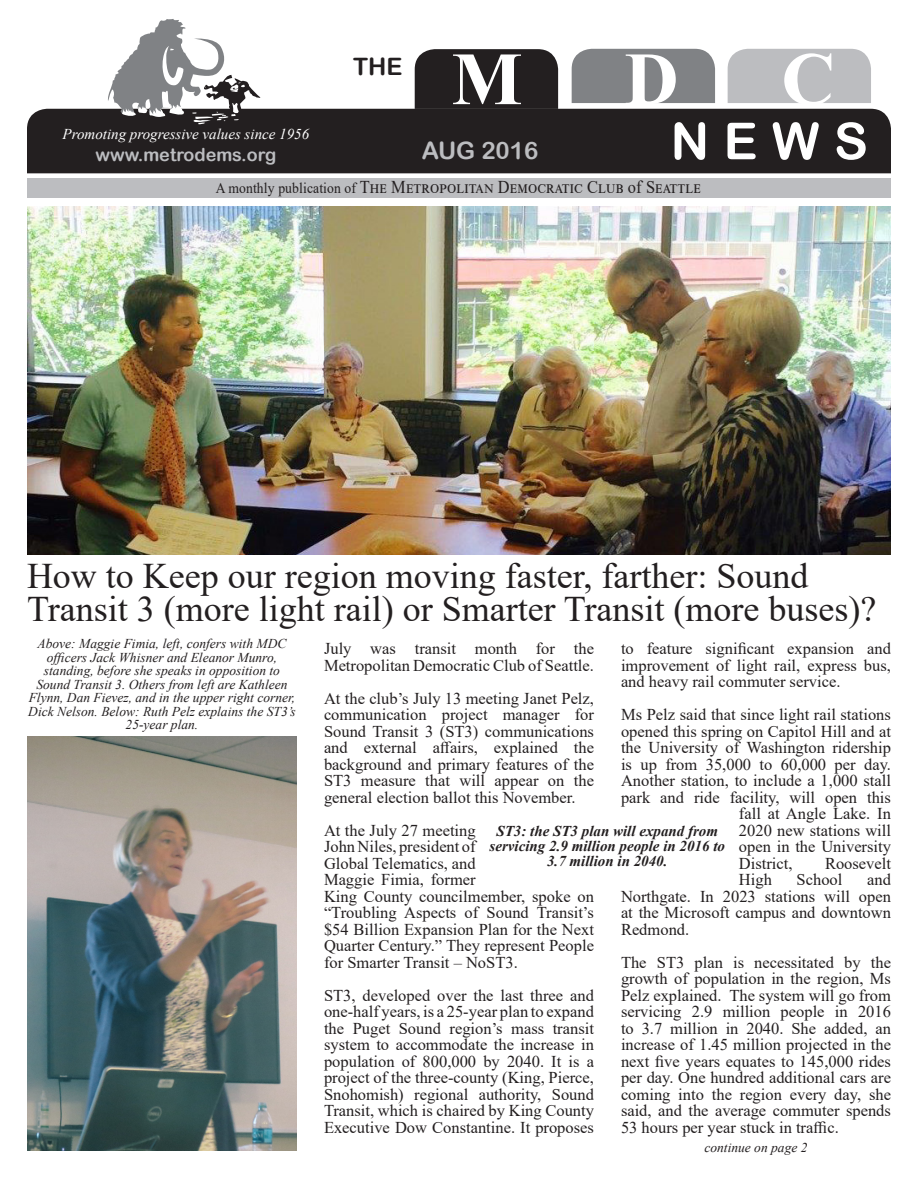
<style>
.page{position:relative;width:918px;height:1188px;background:#fff}
.page>*{position:absolute;margin:0;border:0;box-sizing:border-box;transform-origin:0 0}
.t1{font:700 75px "Times New Roman";color:#fff}
.t2{font:51px "Arial Rounded MT Bold";color:#fff}
.Header_1{font:36px/33px "Times New Roman";color:#231f20}
.t3{font:24px "Arial Rounded MT Bold";color:#bcbdc0}
.t4{font:24px "Arial Rounded MT Bold";color:#231f20}
.t5{font:18px "Times New Roman";letter-spacing:.01em;color:#231f20;scale:.91 1}
.t6{font:18px "Arial Rounded MT Bold";color:#bcbdc0}
.Body_Text{font:16.5px/16.5px "Times New Roman";color:#231f20;text-align:justify}
.t7{font:italic 700 15px/15px "Times New Roman";color:#231f20;text-align:center}
.t8{font:italic 15px "Times New Roman";color:#fff}
.t9{font:italic 13.5px/13.5px "Times New Roman";color:#231f20;text-align:center}
.s1{font-size:15px}
</style>
<div class="page">
<img style="left:27px;top:736px;width:270px;height:414px">
<img style="left:27px;top:206px;width:864px;height:349px">
<div style="left:27px;top:109px;width:864px;height:64px;background:#231f20"></div>
<div style="left:415px;top:49px;width:143px;height:60px;background:#231f20"></div>
<div style="left:572px;top:49px;width:143px;height:54px;background:#808285"></div>
<div style="left:728px;top:49px;width:143px;height:54px;background:#bcbdc0"></div>
<svg style="left:107px;top:19px;width:154px;height:105px"></svg>
<div style="left:27px;top:179px;width:864px;height:19px;background:#bcbdc0"></div>
<p class="t1" style="left:452px;top:25px;width:72px">M</p>
<p class="t1" style="left:625px;top:25px;width:56px">D</p>
<p class="t1" style="left:781px;top:25px;width:56px">C</p>
<p class="t2" style="left:670px;top:111px;width:199px">NEWS</p>
<p class="t4" style="left:353px;top:53px;width:51px">THE</p>
<p class="t8" style="left:63px;top:124px;width:248px">Promoting progressive values since 1956</p>
<p class="t6" style="left:95px;top:144px;width:182px">www.metrodems.org</p>
<p class="t5" style="left:216px;top:174px;width:535px"><span class="s1">A monthly publication of</span> The Metropolitan Democratic Club of Seattle</p>
<p class="t3" style="left:422px;top:136px;width:118px">AUG 2016</p>
<p class="Header_1" style="left:27px;top:558px;width:851px">How to Keep our region moving faster, farther: Sound<br>Transit 3 (more light rail) or Smarter Transit (more buses)?</p>
<p class="Body_Text" style="left:324px;top:640px;width:272px">July was transit month for the<br>Metropolitan Democratic Club of Seattle.</p>
<p class="Body_Text" style="left:324px;top:689px;width:272px">At the club’s July 13 meeting Janet Pelz, communication project manager for Sound Transit 3 (ST3) communications and external affairs, explained the background and primary features of the ST3 measure that will appear on the general election ballot this November.</p>
<p class="Body_Text" style="left:324px;top:821px;width:272px;text-align:left">At the July 27 meeting<br>John Niles, president of<br>Global Telematics, and<br>Maggie Fimia, former<br>King County councilmember, spoke on “Troubling Aspects of Sound Transit’s $54 Billion Expansion Plan for the Next<br>Quarter Century.” They represent People for Smarter Transit – NoST3.</p>
<p class="Body_Text" style="left:324px;top:986px;width:272px">ST3, developed over the last three and one-half years, is a 25-year plan to expand the Puget Sound region’s mass transit system to accommodate the increase in population of 800,000 by 2040. It is a project of the three-county (King, Pierce, Snohomish) regional authority, Sound Transit, which is chaired by King County Executive Dow Constantine. It proposes</p>
<p class="t9" style="left:28px;top:637px;width:269px">Above: Maggie Fimia, left, confers with MDC officers Jack Whisner and Eleanor Munro, standing, before she speaks in opposition to Sound Transit 3. Others from left are Kathleen Flynn, Dan Fievez, and in the upper right corner, Dick Nelson. Below: Ruth Pelz explains the ST3’s 25-year plan.</p>
<p class="Body_Text" style="left:621px;top:640px;width:272px">to feature significant expansion and improvement of light rail, express bus, and heavy rail commuter service.</p>
<p class="Body_Text" style="left:621px;top:706px;width:272px">Ms Pelz said that since light rail stations</p>
<p class="Body_Text" style="left:621px;top:722px;width:272px">opened this spring on Capitol Hill and at</p>
<p class="Body_Text" style="left:621px;top:739px;width:272px">the University of Washington ridership</p>
<p class="Body_Text" style="left:621px;top:755px;width:272px">is up from 35,000 to 60,000 per day.</p>
<p class="Body_Text" style="left:621px;top:772px;width:272px">Another station, to include a 1,000 stall</p>
<p class="Body_Text" style="left:621px;top:788px;width:272px">park and ride facility, will open this</p>
<p class="Body_Text" style="left:739px;top:805px;width:154px">fall at Angle Lake. In</p>
<p class="Body_Text" style="left:739px;top:821px;width:154px">2020 new stations will</p>
<p class="Body_Text" style="left:739px;top:838px;width:154px">open in the University</p>
<p class="Body_Text" style="left:739px;top:854px;width:55px">District,</p>
<p class="Body_Text" style="left:825px;top:854px;width:68px">Roosevelt</p>
<p class="Body_Text" style="left:739px;top:871px;width:34px">High</p>
<p class="Body_Text" style="left:797px;top:871px;width:47px">School</p>
<p class="t7" style="left:490px;top:823px;width:237px">ST3: the ST3 plan will expand from servicing 2.9 million people in 2016 to<br>3.7 million in 2040.</p>
<p class="Body_Text" style="left:621px;top:871px;width:272px;text-indent:246px">and Northgate. In 2023 stations will open at the Microsoft campus and downtown Redmond.</p>
<p class="Body_Text" style="left:621px;top:953px;width:272px">The ST3 plan is necessitated by the growth of population in the region, Ms Pelz explained. The system will go from servicing 2.9 million people in 2016 to 3.7 million in 2040. She added, an increase of 1.45 million projected in the next five years equates to 145,000 rides per day. One hundred additional cars are coming into the region every day, she said, and the average commuter spends 53 hours per year stuck in traffic.</p>
<p class="t9" style="left:704px;top:1140px;width:105px">continue on page 2</p>
</div>
